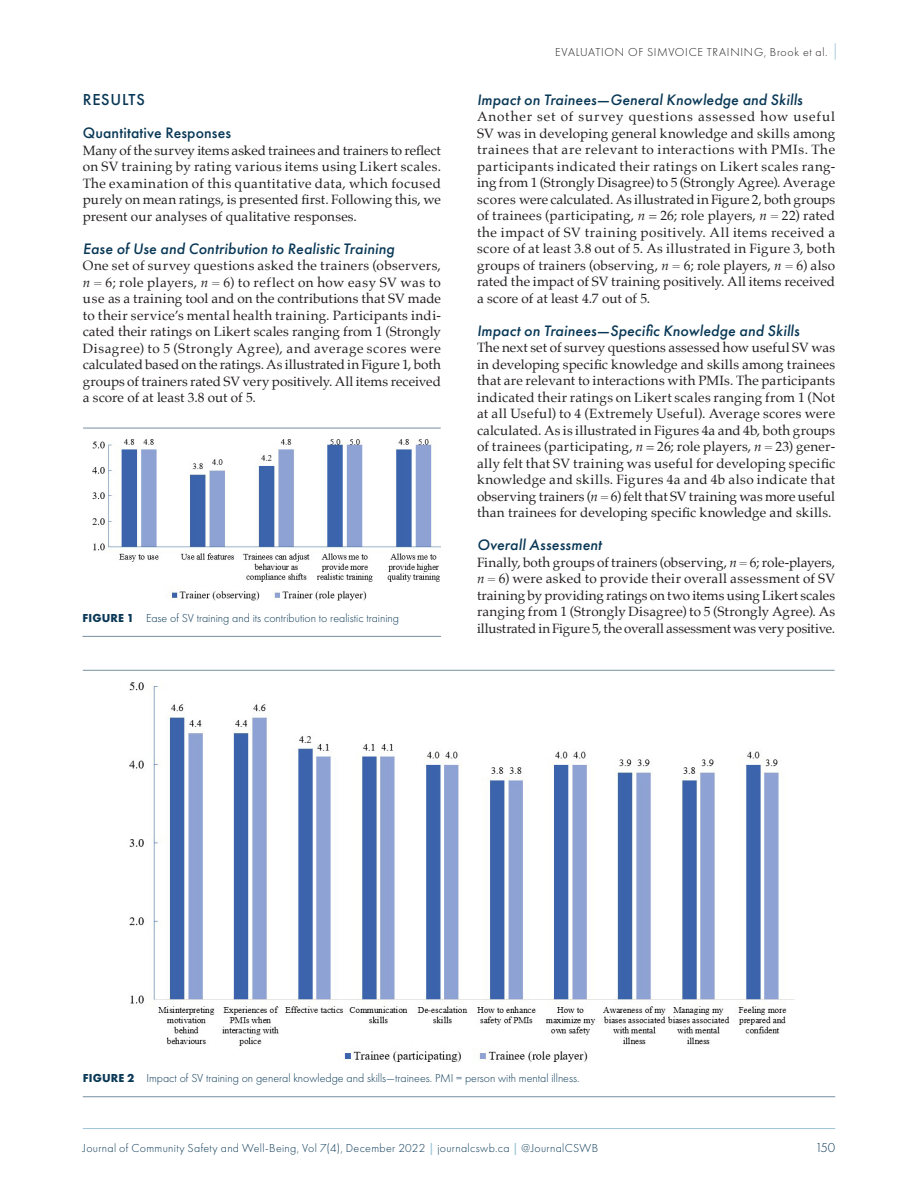
<style>
.page{position:relative;width:918px;height:1188px;background:#fff}
.page>*{position:absolute;margin:0;border:0;box-sizing:border-box;transform-origin:0 0}
.Subhead_1{font:500 16.5px "Futura PT";letter-spacing:.04em;color:#093856}
.Subhead_3{font:italic 500 15.75px "Futura PT";letter-spacing:.005em;color:#093856}
.Subhead_2{font:500 15.75px "Futura PT";letter-spacing:.01em;color:#093856}
.Body_text_1st_para{font:13.5px/16.5px "Palatino";color:#231f20;text-align:justify}
.t1{font:300 13.5px "Futura PT";color:#093856}
.Figure_caption_ne{font:300 12px "Futura PT";color:#093856}
.Figure_caption_ne-2{font:300 12px "Futura PT";letter-spacing:.025em;color:#093856}
.t2{font:300 12px "Futura PT";letter-spacing:.06em;color:#231f20}
.s1{font-style:italic}
.s2{font-weight:700}
.s3{font-weight:500;color:#9dc4d7}
</style>
<div class="page">
<hr style="left:83px;top:1128px;width:752px;height:1px;background:#3a89b0">
<svg style="left:835px;top:43px;width:1px;height:17px"></svg>
<hr style="left:83px;top:428px;width:358px;height:1px;background:#849cab">
<hr style="left:83px;top:636px;width:358px;height:1px;background:#849cab">
<img style="left:92px;top:440px;width:349px;height:161px">
<hr style="left:83px;top:1096px;width:752px;height:1px;background:#849cab">
<img style="left:129px;top:682px;width:665px;height:380px">
<hr style="left:83px;top:670px;width:752px;height:1px;background:#849cab">
<p class="Subhead_1" style="left:83px;top:90px;width:64px">RESULTS</p>
<p class="Subhead_2" style="left:83px;top:124px;width:150px">Quantitative Responses</p>
<p class="Body_text_1st_para" style="left:83px;top:142px;width:360px">Many of the survey items asked trainees and trainers to reflect on SV training by rating various items using Likert scales.<br>The examination of this quantitative data, which focused purely on mean ratings, is presented first. Following this, we present our analyses of qualitative responses.</p>
<p class="Subhead_3" style="left:83px;top:239px;width:313px">Ease of Use and Contribution to Realistic Training</p>
<p class="Body_text_1st_para" style="left:83px;top:257px;width:360px">One set of survey questions asked the trainers (observers, <span class="s1">n</span> = 6; role players, <span class="s1">n</span> = 6) to reflect on how easy SV was to use as a training tool and on the contributions that SV made to their service’s mental health training. Participants indi&shy;cated their ratings on Likert scales ranging from 1 (Strongly Disagree) to 5 (Strongly Agree), and average scores were calculated based on the ratings. As illustrated in Figure 1, both groups of trainers rated SV very positively. All items received a score of at least 3.8 out of 5.</p>
<p class="Figure_caption_ne" style="left:83px;top:611px;width:318px"><span class="s2">FIGURE 1</span> Ease of SV training and its contribution to realistic training</p>
<p class="t2" style="left:555px;top:45px;width:274px">EVALUATION OF SIMVOICE TRAINING, Brook et al.</p>
<p class="Subhead_3" style="left:477px;top:90px;width:327px">Impact on Trainees—General Knowledge and Skills</p>
<p class="Body_text_1st_para" style="left:477px;top:108px;width:360px">Another set of survey questions assessed how useful SV was in developing general knowledge and skills among trainees that are relevant to interactions with PMIs. The participants indicated their ratings on Likert scales rang&shy;ing from 1 (Strongly Disagree) to 5 (Strongly Agree). Average scores were calculated. As illustrated in Figure 2, both groups of trainees (participating, <span class="s1">n =</span> 26; role players, <span class="s1">n</span> = 22) rated the impact of SV training positively. All items received a score of at least 3.8 out of 5. As illustrated in Figure 3, both groups of trainers (observing, <span class="s1">n</span> = 6; role players, <span class="s1">n</span> = 6) also rated the impact of SV training positively. All items received a score of at least 4.7 out of 5.</p>
<p class="Subhead_3" style="left:477px;top:321px;width:324px">Impact on Trainees—Specific Knowledge and Skills</p>
<p class="Body_text_1st_para" style="left:477px;top:339px;width:360px">The next set of survey questions assessed how useful SV was in developing specific knowledge and skills among trainees that are relevant to interactions with PMIs. The participants indicated their ratings on Likert scales ranging from 1 (Not at all Useful) to 4 (Extremely Useful). Average scores were calculated. As is illustrated in Figures 4a and 4b, both groups of trainees (participating, <span class="s1">n =</span> 26; role players, <span class="s1">n</span> = 23) gener&shy;ally felt that SV training was useful for developing specific knowledge and skills. Figures 4a and 4b also indicate that observing trainers (<span class="s1">n</span> = 6) felt that SV training was more useful than trainees for developing specific knowledge and skills.</p>
<p class="Subhead_3" style="left:477px;top:535px;width:126px">Overall Assessment</p>
<p class="Body_text_1st_para" style="left:477px;top:554px;width:360px">Finally, both groups of trainers (observing, <span class="s1">n</span> = 6; role-players, <span class="s1">n</span> = 6) were asked to provide their overall assessment of SV training by providing ratings on two items using Likert scales ranging from 1 (Strongly Disagree) to 5 (Strongly Agree). As illustrated in Figure 5, the overall assessment was very positive.</p>
<p class="Figure_caption_ne" style="left:83px;top:1071px;width:498px"><span class="s2">FIGURE 2</span> Impact of SV training on general knowledge and skills—trainees. PMI = person with mental illness.</p>
<p class="Figure_caption_ne-2" style="left:83px;top:1141px;width:517px">Journal of Community Safety and Well-Being, Vol 7(4), December 2022 <span class="s3">|</span> journalcswb.ca <span class="s3">|</span> @JournalCSWB</p>
<p class="t1" style="left:815px;top:1140px;width:22px">150</p>
</div>
